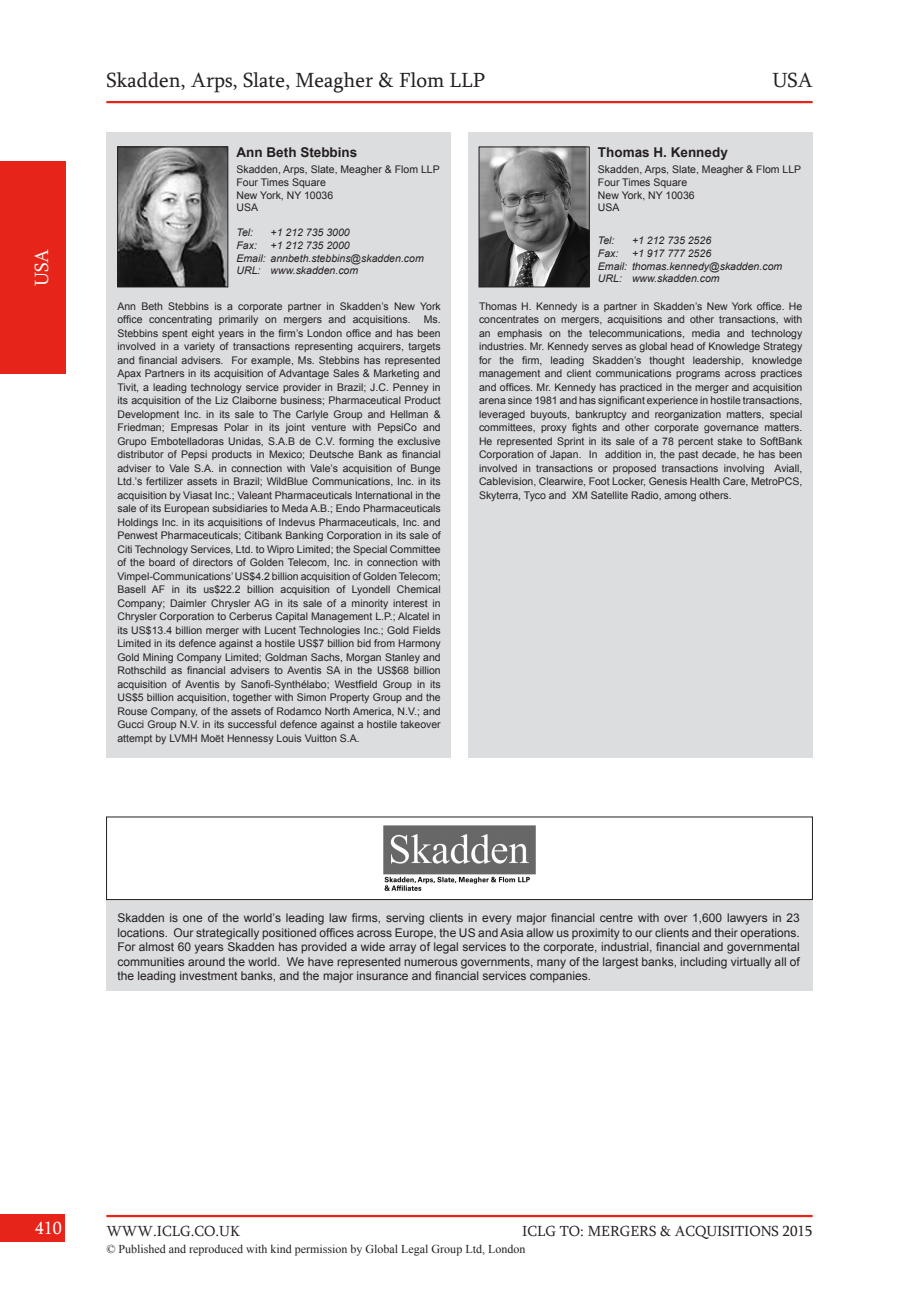
<style>
.page{position:relative;width:919px;height:1289px;background:#fff}
.page>*{position:absolute;margin:0;border:0;box-sizing:border-box;transform-origin:0 0}
.Top_-_Folio_left{font:21px "Sylfaen";color:#231f20}
.Top_-_Folio_right{font:21px "Sylfaen";color:#231f20}
.Country_tab{font:19.5px "Sylfaen";color:#fff}
.t1{font:18px "Sylfaen";color:#fff}
.t2{font:15px "Sylfaen";color:#231f20}
.BS_-_Author_name{font:700 13.5px "Arial";color:#231f20}
.BS_-_Company_details{font:12px/14.4px "Arial";color:#231f20;text-align:justify}
.t3{font:12px "Times New Roman";color:#231f20}
.BS_-_Author_Bio{font:10.5px/13.5px "Arial";color:#231f20;text-align:justify}
.BS_-_Contact_details{font:italic 10.5px "Arial";color:#231f20}
.BS_-_Author_Address{font:10.5px/12.6px "Arial";color:#231f20}
</style>
<div class="page">
<div style="left:0;top:1214px;width:65px;height:28px;background:#e72419"></div>
<hr style="left:106px;top:1214px;width:706px;height:3px;background:#e72419">
<div style="left:0;top:161px;width:66px;height:213px;background:#e72419"></div>
<hr style="left:106px;top:101px;width:706px;height:2px;background:#e72419">
<div style="left:106px;top:132px;width:345px;height:625px;background:#dcdddf"></div>
<img style="left:119px;top:149px;width:107px;height:136px">
<div style="left:117px;top:147px;width:111px;height:140px;border:1px solid #231f20"></div>
<div style="left:106px;top:899px;width:706px;height:92px;background:#dcdddf"></div>
<img style="left:383px;top:825px;width:153px;height:66px">
<div style="left:468px;top:132px;width:344px;height:625px;background:#dcdddf"></div>
<img style="left:481px;top:149px;width:106px;height:136px">
<div style="left:479px;top:147px;width:110px;height:140px;border:1px solid #231f20"></div>
<p class="Country_tab" style="left:29px;top:286px;width:39px;rotate:-90deg">USA</p>
<p class="Top_-_Folio_left" style="left:106px;top:66px;width:380px">Skadden, Arps, Slate, Meagher &amp; Flom LLP</p>
<p class="Top_-_Folio_right" style="left:772px;top:66px;width:42px">USA</p>
<p class="BS_-_Author_name" style="left:236px;top:143px;width:122px">Ann Beth Stebbins</p>
<p class="BS_-_Author_Address" style="left:236px;top:163px;width:205px">Skadden, Arps, Slate, Meagher &amp; Flom LLP<br>Four Times Square</p>
<p class="BS_-_Author_Address" style="left:236px;top:189px;width:98px">New York, NY 10036</p>
<p class="BS_-_Author_Address" style="left:236px;top:201px;width:23px">USA</p>
<p class="BS_-_Contact_details" style="left:236px;top:226px;width:18px">Tel:</p>
<p class="BS_-_Contact_details" style="left:270px;top:226px;width:81px">+1 212 735 3000</p>
<p class="BS_-_Contact_details" style="left:236px;top:238px;width:22px">Fax:</p>
<p class="BS_-_Contact_details" style="left:270px;top:238px;width:81px">+1 212 735 2000</p>
<p class="BS_-_Contact_details" style="left:236px;top:251px;width:189px">Email: annbeth.stebbins@skadden.com</p>
<p class="BS_-_Contact_details" style="left:236px;top:264px;width:123px">URL: www.skadden.com</p>
<p class="BS_-_Author_Bio" style="left:117px;top:299px;width:325px">Ann Beth Stebbins is a corporate partner in Skadden’s New York office concentrating primarily on mergers and acquisitions.</p>
<p class="BS_-_Author_Bio" style="left:117px;top:313px;width:325px;text-indent:306px">Ms.<br>Stebbins spent eight years in the firm’s London office and has been involved in a variety of transactions representing acquirers, targets and financial advisers. For example, Ms. Stebbins has represented Apax Partners in its acquisition of Advantage Sales &amp; Marketing and Tivit, a leading technology service provider in Brazil; J.C. Penney in its acquisition of the Liz Claiborne business; Pharmaceutical Product Development Inc. in its sale to The Carlyle Group and Hellman &amp; Friedman; Empresas Polar in its joint venture with PepsiCo and Grupo Embotelladoras Unidas, S.A.B de C.V. forming the exclusive distributor of Pepsi products in Mexico; Deutsche Bank as financial adviser to Vale S.A. in connection with Vale’s acquisition of Bunge Ltd.’s fertilizer assets in Brazil; WildBlue Communications, Inc. in its acquisition by Viasat Inc.; Valeant Pharmaceuticals International in the sale of its European subsidiaries to Meda A.B.; Endo Pharmaceuticals Holdings Inc. in its acquisitions of Indevus Pharmaceuticals, Inc. and Penwest Pharmaceuticals; Citibank Banking Corporation in its sale of Citi Technology Services, Ltd. to Wipro Limited; the Special Committee of the board of directors of Golden Telecom, Inc. in connection with Vimpel-Communications’ US$4.2 billion acquisition of Golden Telecom; Basell AF in its us$22.2 billion acquisition of Lyondell Chemical Company; Daimler Chrysler AG in its sale of a minority interest in Chrysler Corporation to Cerberus Capital Management L.P.; Alcatel in its US$13.4 billion merger with Lucent Technologies Inc.; Gold Fields Limited in its defence against a hostile US$7 billion bid from Harmony Gold Mining Company Limited; Goldman Sachs, Morgan Stanley and Rothschild as financial advisers to Aventis SA in the US$68 billion acquisition of Aventis by Sanofi-Synthélabo; Westfield Group in its US$5 billion acquisition, together with Simon Property Group and the Rouse Company, of the assets of Rodamco North America, N.V.; and Gucci Group N.V. in its successful defence against a hostile takeover attempt by LVMH Moët Hennessy Louis Vuitton S.A.</p>
<p class="BS_-_Author_name" style="left:598px;top:143px;width:131px">Thomas H. Kennedy</p>
<p class="BS_-_Author_Address" style="left:598px;top:163px;width:205px">Skadden, Arps, Slate, Meagher &amp; Flom LLP<br>Four Times Square</p>
<p class="BS_-_Author_Address" style="left:598px;top:189px;width:98px">New York, NY 10036</p>
<p class="BS_-_Author_Address" style="left:598px;top:201px;width:23px">USA</p>
<p class="BS_-_Contact_details" style="left:598px;top:234px;width:18px">Tel:</p>
<p class="BS_-_Contact_details" style="left:632px;top:234px;width:81px">+1 212 735 2526</p>
<p class="BS_-_Contact_details" style="left:598px;top:246px;width:22px">Fax:</p>
<p class="BS_-_Contact_details" style="left:632px;top:246px;width:81px">+1 917 777 2526</p>
<p class="BS_-_Contact_details" style="left:598px;top:259px;width:186px">Email: thomas.kennedy@skadden.com</p>
<p class="BS_-_Contact_details" style="left:598px;top:272px;width:123px">URL: www.skadden.com</p>
<p class="BS_-_Author_Bio" style="left:479px;top:299px;width:325px">Thomas H. Kennedy is a partner in Skadden’s New York office. He concentrates on mergers, acquisitions and other transactions, with an emphasis on the telecommunications, media and technology industries. Mr. Kennedy serves as global head of Knowledge Strategy for the firm, leading Skadden’s thought leadership, knowledge management and client communications programs across practices and offices. Mr. Kennedy has practiced in the merger and acquisition arena since 1981 and has significant experience in hostile transactions, leveraged buyouts, bankruptcy and reorganization matters, special committees, proxy fights and other corporate governance matters.<br>He represented Sprint in its sale of a 78 percent stake to SoftBank Corporation of Japan. In addition in, the past decade, he has been involved in transactions or proposed transactions involving Aviall, Cablevision, Clearwire, Foot Locker, Genesis Health Care, MetroPCS, Skyterra, Tyco and XM Satellite Radio, among others.</p>
<p class="BS_-_Company_details" style="left:117px;top:911px;width:684px">Skadden is one of the world’s leading law firms, serving clients in every major financial centre with over 1,600 lawyers in 23 locations. Our strategically positioned offices across Europe, the US and Asia allow us proximity to our clients and their operations.<br>For almost 60 years Skadden has provided a wide array of legal services to the corporate, industrial, financial and governmental communities around the world. We have represented numerous governments, many of the largest banks, including virtually all of the leading investment banks, and the major insurance and financial services companies.</p>
<h3 class="t1" style="left:35px;top:1215px;width:29px">410</h3>
<h3 class="t2" style="left:522px;top:1221px;width:292px">ICLG TO: MERGERS &amp; ACQUISITIONS 2015</h3>
<h3 class="t2" style="left:106px;top:1221px;width:135px">WWW.ICLG.CO.UK</h3>
<p class="t3" style="left:106px;top:1240px;width:420px">© Published and reproduced with kind permission by Global Legal Group Ltd, London</p>
</div>
